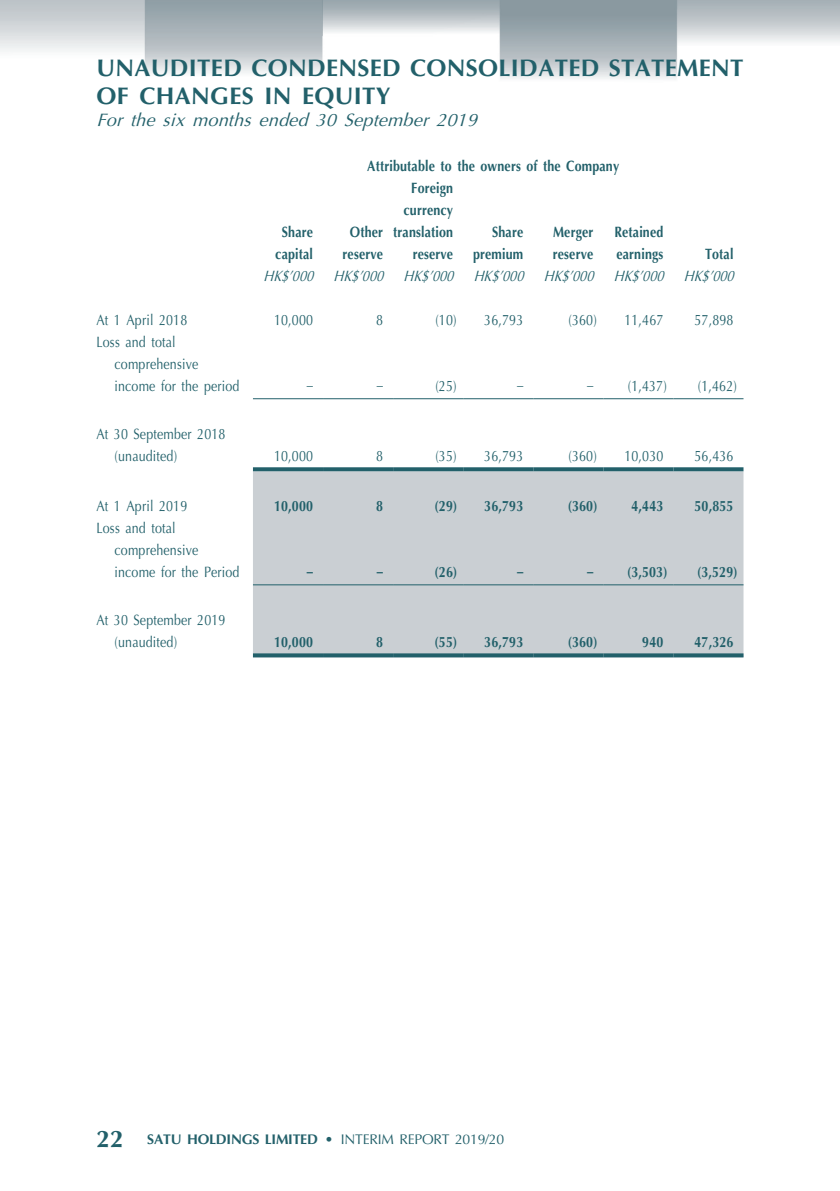
<style>
.page{position:relative;width:840px;height:1191px;background:#fff}
.page>*{position:absolute;margin:0;border:0;box-sizing:border-box;transform-origin:0 0}
.t1{font:700 24px/28px "Optima LT Std";letter-spacing:.015em;color:#22606a}
.t2{font:italic 18px "Optima LT Std";color:#22606a}
._01_Body_Text{font:700 15px/22px "Optima LT Std";letter-spacing:.015em;color:#22606a;text-align:center;scale:.83 1}
._15_Table_Stub{font:15px/22px "Optima LT Std";letter-spacing:.015em;color:#22606a;scale:.83 1}
._01_Body_Text-2{font:15px "Optima LT Std";letter-spacing:.015em;color:#22606a;scale:.83 1}
._01_Body_Text-3{font:italic 15px "Optima LT Std";color:#22606a;scale:.83 1}
.t3{font:700 14px "Optima LT Std";letter-spacing:-.015em;color:#22606a}
.s1{font-size:24px}
.s2{font-weight:400}
</style>
<div class="page">
<img style="left:0;top:0;width:840px;height:658px">
<div style="left:253px;top:471px;width:490px;height:182px;background:#cacfd3"></div>
<hr style="left:253px;top:398px;width:70px;height:1px;background:#22606a">
<hr style="left:323px;top:398px;width:70px;height:1px;background:#22606a">
<hr style="left:393px;top:398px;width:70px;height:1px;background:#22606a">
<hr style="left:463px;top:398px;width:70px;height:1px;background:#22606a">
<hr style="left:533px;top:398px;width:70px;height:1px;background:#22606a">
<hr style="left:603px;top:398px;width:70px;height:1px;background:#22606a">
<hr style="left:673px;top:398px;width:70px;height:1px;background:#22606a">
<svg style="left:253px;top:467px;width:70px;height:4px"></svg>
<svg style="left:323px;top:467px;width:70px;height:4px"></svg>
<svg style="left:393px;top:467px;width:70px;height:4px"></svg>
<svg style="left:463px;top:467px;width:70px;height:4px"></svg>
<svg style="left:533px;top:467px;width:70px;height:4px"></svg>
<svg style="left:603px;top:467px;width:70px;height:4px"></svg>
<svg style="left:673px;top:467px;width:70px;height:4px"></svg>
<hr style="left:253px;top:584px;width:70px;height:1px;background:#22606a">
<hr style="left:323px;top:584px;width:70px;height:1px;background:#22606a">
<hr style="left:393px;top:584px;width:70px;height:1px;background:#22606a">
<hr style="left:463px;top:584px;width:70px;height:1px;background:#22606a">
<hr style="left:533px;top:584px;width:70px;height:1px;background:#22606a">
<hr style="left:603px;top:584px;width:70px;height:1px;background:#22606a">
<hr style="left:673px;top:584px;width:70px;height:1px;background:#22606a">
<svg style="left:253px;top:653px;width:70px;height:4px"></svg>
<svg style="left:323px;top:653px;width:70px;height:4px"></svg>
<svg style="left:393px;top:653px;width:70px;height:4px"></svg>
<svg style="left:463px;top:653px;width:70px;height:4px"></svg>
<svg style="left:533px;top:653px;width:70px;height:4px"></svg>
<svg style="left:603px;top:653px;width:70px;height:4px"></svg>
<svg style="left:673px;top:653px;width:70px;height:4px"></svg>
<h1 class="t1" style="left:96px;top:54px;width:648px">UNAUDITED CONDENSED CONSOLIDATED STATEMENT<br>OF CHANGES IN EQUITY</h1>
<p class="t2" style="left:96px;top:109px;width:387px">For the six months ended 30 September 2019</p>
<p class="_01_Body_Text" style="left:367px;top:155px;width:305px">Attributable to the owners of the Company</p>
<p class="_01_Body_Text" style="left:275px;top:221px;width:47px">Share capital</p>
<p class="_01_Body_Text" style="left:342px;top:221px;width:50px">Other reserve</p>
<p class="_01_Body_Text" style="left:393px;top:177px;width:74px;text-align:right">Foreign currency translation reserve</p>
<p class="_01_Body_Text" style="left:473px;top:221px;width:62px;text-align:right">Share premium</p>
<p class="_01_Body_Text" style="left:552px;top:221px;width:50px;text-align:left">Merger reserve</p>
<p class="_01_Body_Text" style="left:614px;top:221px;width:60px;text-align:left">Retained earnings</p>
<p class="_01_Body_Text" style="left:704px;top:243px;width:36px">Total</p>
<p class="_01_Body_Text-3" style="left:263px;top:267px;width:67px">HK$’000</p>
<p class="_01_Body_Text-3" style="left:333px;top:267px;width:67px">HK$’000</p>
<p class="_01_Body_Text-3" style="left:403px;top:267px;width:67px">HK$’000</p>
<p class="_01_Body_Text-3" style="left:473px;top:267px;width:67px">HK$’000</p>
<p class="_01_Body_Text-3" style="left:543px;top:267px;width:67px">HK$’000</p>
<p class="_01_Body_Text-3" style="left:613px;top:267px;width:67px">HK$’000</p>
<p class="_01_Body_Text-3" style="left:683px;top:267px;width:67px">HK$’000</p>
<p class="_15_Table_Stub" style="left:96px;top:309px;width:111px">At 1 April 2018</p>
<p class="_01_Body_Text-2" style="left:274px;top:311px;width:48px">10,000</p>
<p class="_01_Body_Text-2" style="left:376px;top:311px;width:10px">8</p>
<p class="_01_Body_Text-2" style="left:435px;top:311px;width:27px">(10)</p>
<p class="_01_Body_Text-2" style="left:484px;top:311px;width:48px">36,793</p>
<p class="_01_Body_Text-2" style="left:568px;top:311px;width:36px">(360)</p>
<p class="_01_Body_Text-2" style="left:624px;top:311px;width:48px">11,467</p>
<p class="_01_Body_Text-2" style="left:694px;top:311px;width:48px">57,898</p>
<p class="_15_Table_Stub" style="left:114px;top:331px;width:152px;text-indent:-18px">Loss and total comprehensive income for the period</p>
<p class="_01_Body_Text-2" style="left:306px;top:376px;width:9px">–</p>
<p class="_01_Body_Text-2" style="left:376px;top:376px;width:9px">–</p>
<p class="_01_Body_Text-2" style="left:435px;top:377px;width:27px">(25)</p>
<p class="_01_Body_Text-2" style="left:516px;top:376px;width:9px">–</p>
<p class="_01_Body_Text-2" style="left:586px;top:376px;width:9px">–</p>
<p class="_01_Body_Text-2" style="left:627px;top:377px;width:49px">(1,437)</p>
<p class="_01_Body_Text-2" style="left:697px;top:377px;width:49px">(1,462)</p>
<p class="_15_Table_Stub" style="left:114px;top:423px;width:135px;text-indent:-18px">At 30 September 2018 (unaudited)</p>
<p class="_01_Body_Text-2" style="left:274px;top:447px;width:48px">10,000</p>
<p class="_01_Body_Text-2" style="left:376px;top:447px;width:10px">8</p>
<p class="_01_Body_Text-2" style="left:435px;top:447px;width:27px">(35)</p>
<p class="_01_Body_Text-2" style="left:484px;top:447px;width:48px">36,793</p>
<p class="_01_Body_Text-2" style="left:568px;top:447px;width:36px">(360)</p>
<p class="_01_Body_Text-2" style="left:624px;top:447px;width:48px">10,030</p>
<p class="_01_Body_Text-2" style="left:694px;top:447px;width:48px">56,436</p>
<p class="_15_Table_Stub" style="left:96px;top:495px;width:111px">At 1 April 2019</p>
<p class="_01_Body_Text" style="left:274px;top:495px;width:48px">10,000</p>
<p class="_01_Body_Text" style="left:376px;top:495px;width:10px">8</p>
<p class="_01_Body_Text" style="left:434px;top:495px;width:29px">(29)</p>
<p class="_01_Body_Text" style="left:484px;top:495px;width:48px">36,793</p>
<p class="_01_Body_Text" style="left:567px;top:495px;width:37px">(360)</p>
<p class="_01_Body_Text" style="left:631px;top:495px;width:40px">4,443</p>
<p class="_01_Body_Text" style="left:694px;top:495px;width:48px">50,855</p>
<p class="_15_Table_Stub" style="left:114px;top:517px;width:152px;text-indent:-18px">Loss and total comprehensive income for the Period</p>
<p class="_01_Body_Text" style="left:306px;top:560px;width:9px">–</p>
<p class="_01_Body_Text" style="left:376px;top:560px;width:9px">–</p>
<p class="_01_Body_Text" style="left:434px;top:561px;width:29px">(26)</p>
<p class="_01_Body_Text" style="left:516px;top:560px;width:9px">–</p>
<p class="_01_Body_Text" style="left:586px;top:560px;width:9px">–</p>
<p class="_01_Body_Text" style="left:626px;top:561px;width:50px">(3,503)</p>
<p class="_01_Body_Text" style="left:696px;top:561px;width:50px">(3,529)</p>
<p class="_15_Table_Stub" style="left:114px;top:609px;width:135px;text-indent:-18px">At 30 September 2019 (unaudited)</p>
<p class="_01_Body_Text" style="left:274px;top:631px;width:48px">10,000</p>
<p class="_01_Body_Text" style="left:376px;top:631px;width:10px">8</p>
<p class="_01_Body_Text" style="left:434px;top:631px;width:29px">(55)</p>
<p class="_01_Body_Text" style="left:484px;top:631px;width:48px">36,793</p>
<p class="_01_Body_Text" style="left:567px;top:631px;width:37px">(360)</p>
<p class="_01_Body_Text" style="left:642px;top:631px;width:27px">940</p>
<p class="_01_Body_Text" style="left:694px;top:631px;width:48px">47,326</p>
<p class="t3" style="left:96px;top:1130px;width:409px"><span class="s1">22</span> SATU HOLDINGS LIMITED • <span class="s2">INTERIM REPORT 2019/20</span></p>
</div>
